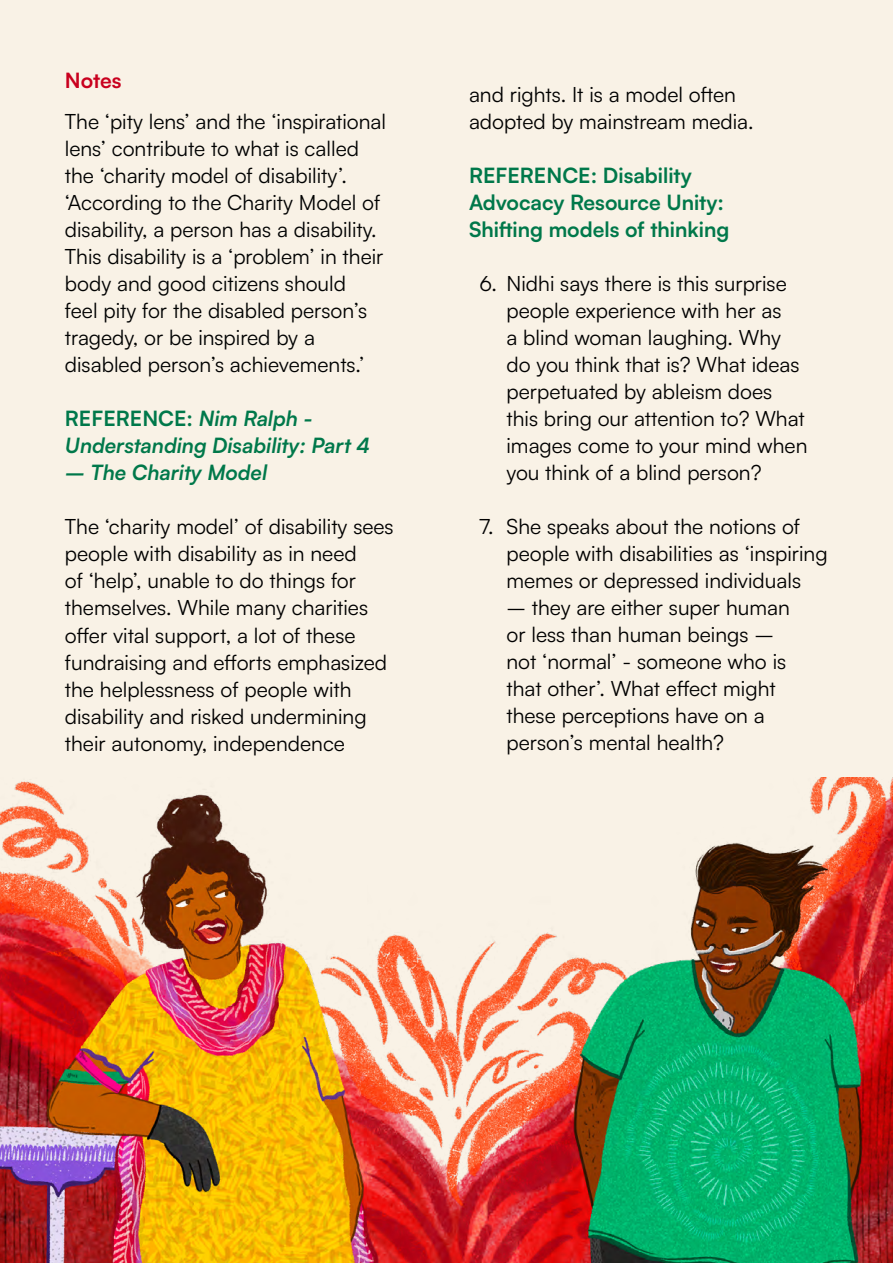
<style>
.page{position:relative;width:893px;height:1263px;background:#f9f2e6}
.page>*{position:absolute;margin:0;border:0;box-sizing:border-box;transform-origin:0 0}
.t1{font:21px/27px "Satoshi";color:#000}
.t2{font:21px/27px "Satoshi";color:#000101}
.t3{font:700 21px/27px "Satoshi";color:#00784a}
.t4{font:italic 700 21px/27px "Satoshi";color:#00784a}
.t5{font:700 21px "Satoshi";color:#c9001e}
.s1{font-style:normal}
</style>
<div class="page">
<img style="left:0;top:777px;width:893px;height:486px">
<h4 class="t5" style="left:65px;top:65px;width:58px">Notes</h4>
<p class="t2" style="left:65px;top:107px;width:323px">The ‘pity lens’ and the ‘inspirational lens’ contribute to what is called the ‘charity model of disability’. ‘According to the Charity Model of disability, a person has a disability.<br>This disability is a ‘problem’ in their body and good citizens should<br>feel pity for the disabled person’s tragedy, or be inspired by a disabled person’s achievements.’</p>
<p class="t4" style="left:65px;top:404px;width:307px"><span class="s1">REFERENCE:</span> Nim Ralph -<br>Understanding Disability: Part 4</p>
<p class="t4" style="left:65px;top:458px;width:204px">– The Charity Model</p>
<p class="t1" style="left:65px;top:512px;width:330px">The ‘charity model’ of disability sees people with disability as in need<br>of ‘help’, unable to do things for themselves. While many charities offer vital support, a lot of these fundraising and efforts emphasized the helplessness of people with disability and risked undermining their autonomy, independence</p>
<p class="t1" style="left:469px;top:80px;width:286px">and rights. It is a model often adopted by mainstream media.</p>
<p class="t3" style="left:469px;top:161px;width:262px">REFERENCE: Disability<br>Advocacy Resource Unity:<br>Shifting models of thinking</p>
<p class="t1" style="left:506px;top:269px;width:302px;text-indent:-27px">6. Nidhi says there is this surprise people experience with her as<br>a blind woman laughing. Why do you think that is? What ideas perpetuated by ableism does this bring our attention to? What images come to your mind when you think of a blind person?</p>
<p class="t1" style="left:506px;top:512px;width:323px;text-indent:-27px">7. She speaks about the notions of people with disabilities as ‘inspiring memes or depressed individuals</p>
<p class="t1" style="left:506px;top:593px;width:285px">– they are either super human or less than human beings – not ‘normal’ - someone who is that other’. What effect might these perceptions have on a person’s mental health?</p>
</div>
